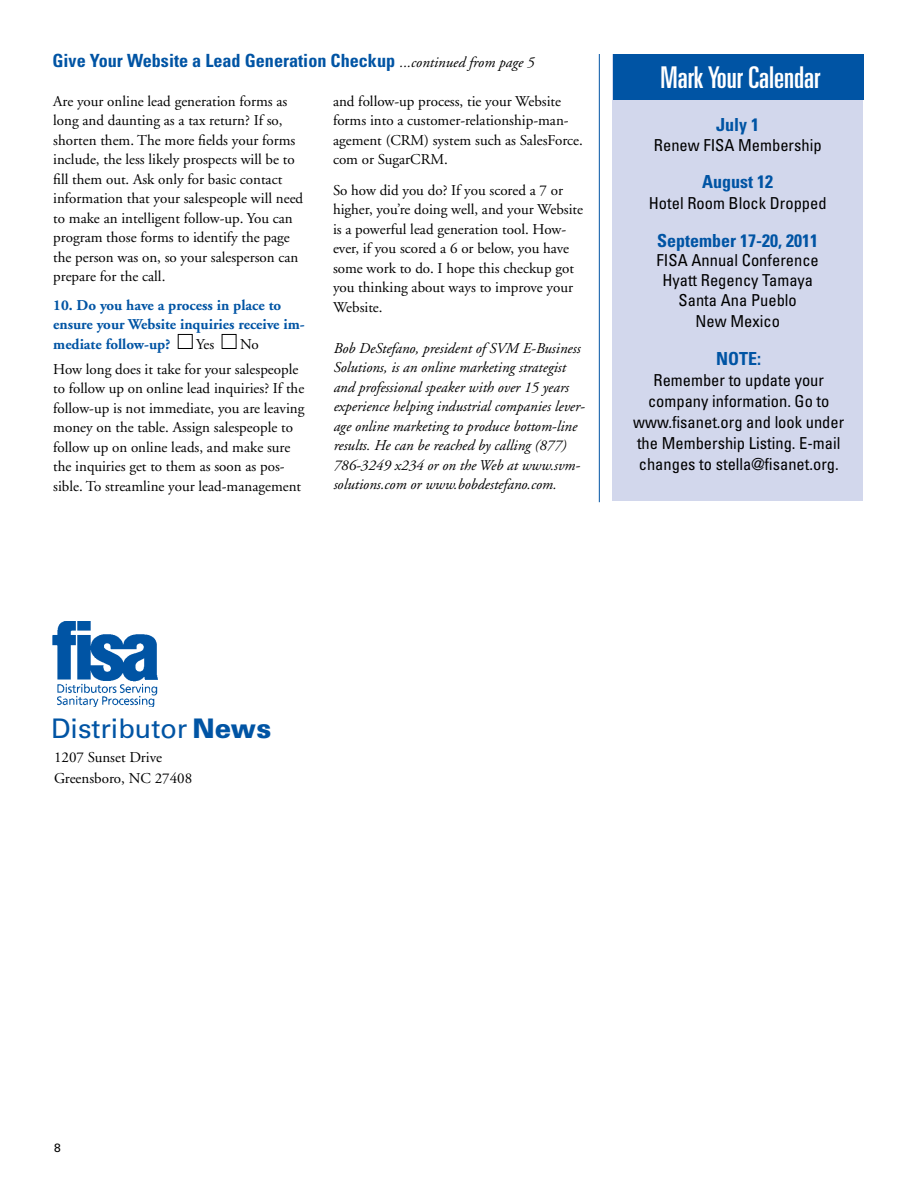
<style>
.page{position:relative;width:918px;height:1188px;background:#fff}
.page>*{position:absolute;margin:0;border:0;box-sizing:border-box;transform-origin:0 0}
.t1{font:ultra-condensed 30px "Univers LT Std";color:#fff}
.t2{font:27px "Univers LT Std";color:#0054a4}
.t3{font:700 condensed 18.15px "Univers LT Std";color:#0054a4}
.t4{font:700 condensed 18px "Univers LT Std";color:#0054a4}
.t5{font:condensed 16.5px/21px "Univers LT Std";color:#000;text-align:center}
.t6{font:15px/19.5px "Adobe Garamond";color:#000}
.t7{font:italic 15px/19.5px "Adobe Garamond";color:#000}
.t8{font:700 15px/19.5px "Adobe Garamond";color:#0054a4}
.t9{font:12px "Univers LT Std";color:#000}
.s1{font-family:"Adobe Garamond";font-weight:400;font-style:italic;font-stretch:normal;font-size:15px;color:#000}
.s2{font-weight:900}
</style>
<div class="page">
<div style="left:613px;top:55px;width:250px;height:446px;background:#d2d7ec"></div>
<img style="left:52px;top:621px;width:106px;height:85px">
<div style="left:613px;top:54px;width:250px;height:46px;background:#0054a4"></div>
<hr style="left:599px;top:54px;width:1px;height:448px;background:#0054a4">
<div style="left:178px;top:334px;width:15px;height:15px;border:1px solid #000"></div>
<div style="left:222px;top:334px;width:14px;height:15px;border:1px solid #000"></div>
<p class="t3" style="left:52px;top:50px;width:483px">Give Your Website a Lead Generation Checkup <span class="s1">...continued from page 5</span></p>
<p class="t6" style="left:53px;top:92px;width:252px">Are your online lead generation forms as long and daunting as a tax return? If so, shorten them. The more fields your forms include, the less likely prospects will be to fill them out. Ask only for basic contact information that your salespeople will need to make an intelligent follow-up. You can program those forms to identify the page the person was on, so your salesperson can prepare for the call.</p>
<p class="t8" style="left:53px;top:296px;width:253px">10. Do you have a process in place to ensure your Website inquiries receive im&shy;mediate follow-up?</p>
<p class="t6" style="left:53px;top:332px;width:247px;line-height:24.9px;text-indent:187px">No<br>How long does it take for your salespeople</p>
<p class="t6" style="left:53px;top:379px;width:253px">to follow up on online lead inquiries? If the follow-up is not immediate, you are leaving money on the table. Assign salespeople to follow up on online leads, and make sure the inquiries get to them as soon as pos&shy;sible. To streamline your lead-management</p>
<p class="t6" style="left:196px;top:335px;width:20px">Yes</p>
<p class="t6" style="left:333px;top:92px;width:251px">and follow-up process, tie your Website forms into a customer-relationship-man&shy;agement (CRM) system such as SalesForce. com or SugarCRM.</p>
<p class="t6" style="left:333px;top:181px;width:252px">So how did you do? If you scored a 7 or higher, you’re doing well, and your Website is a powerful lead generation tool. How&shy;ever, if you scored a 6 or below, you have some work to do. I hope this checkup got you thinking about ways to improve your Website.</p>
<p class="t7" style="left:333px;top:339px;width:254px">Bob DeStefano, president of SVM E-Business Solutions, is an online marketing strategist and professional speaker with over 15 years experience helping industrial companies lever&shy;age online marketing to produce bottom-line results. He can be reached by calling (877)<br>786-3249 x234 or on the Web at www.svm&shy;solutions.com or www.bobdestefano.com.</p>
<h1 class="t1" style="left:661px;top:60px;width:161px">Mark Your Calendar</h1>
<p class="t4" style="left:716px;top:114px;width:44px">July 1</p>
<p class="t5" style="left:654px;top:135px;width:169px">Renew FISA Membership</p>
<p class="t4" style="left:702px;top:171px;width:72px">August 12</p>
<p class="t5" style="left:649px;top:193px;width:179px">Hotel Room Block Dropped</p>
<p class="t4" style="left:657px;top:229px;width:162px">September 17-20, 2011</p>
<p class="t5" style="left:657px;top:250px;width:164px;line-height:20.2px">FISA Annual Conference<br>Hyatt Regency Tamaya<br>Santa Ana Pueblo<br>New Mexico</p>
<p class="t4" style="left:716px;top:348px;width:46px">Note:</p>
<p class="t5" style="left:633px;top:370px;width:213px">Remember to update your company information. Go to www.fisanet.org and look under the Membership Listing. E-mail changes to stella@fisanet.org.</p>
<h2 class="t2" style="left:51px;top:712px;width:222px">Distributor <span class="s2">News</span></h2>
<p class="t6" style="left:54px;top:748px;width:140px;line-height:21px">1207 Sunset Drive<br>Greensboro, NC 27408</p>
<p class="t9" style="left:54px;top:1140px;width:8px">8</p>
</div>
